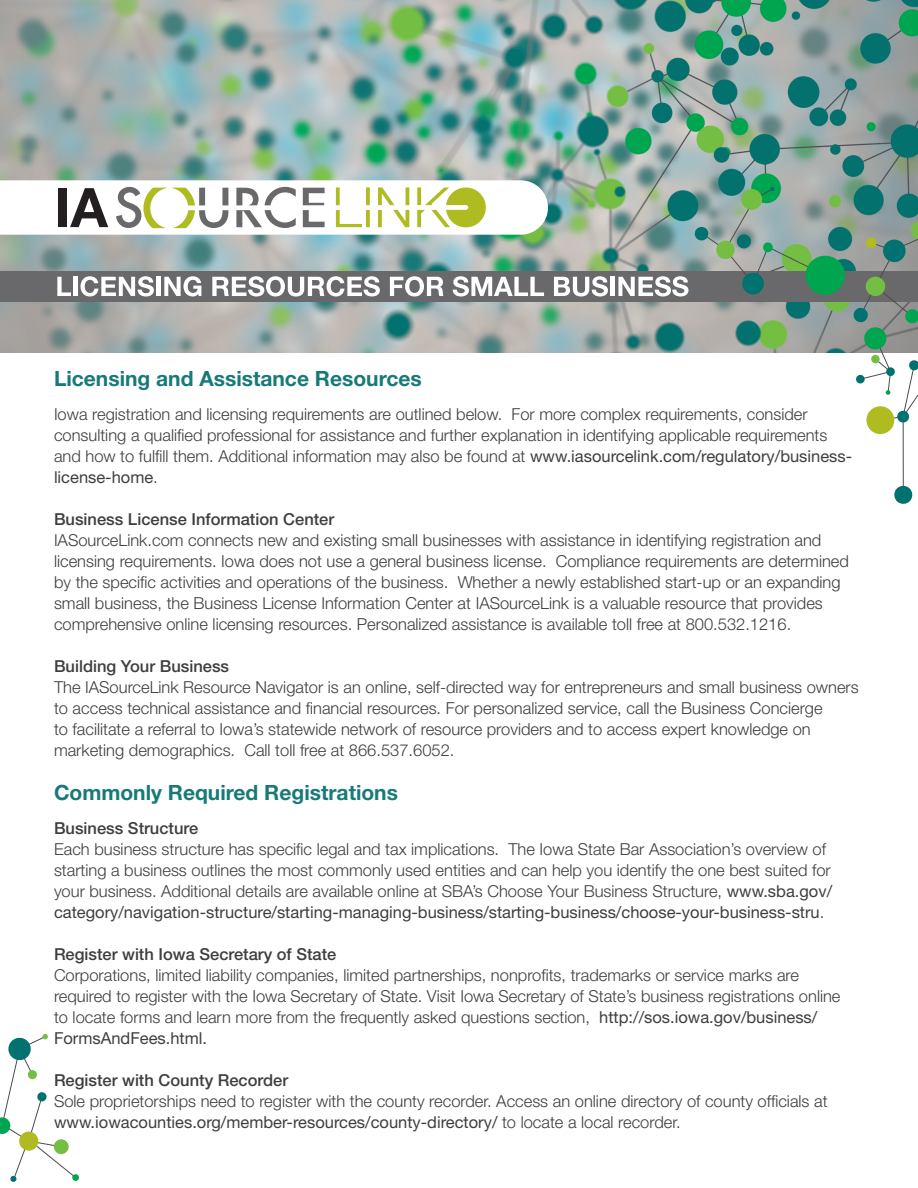
<style>
.page{position:relative;width:918px;height:1188px;background:#fff}
.page>*{position:absolute;margin:0;border:0;box-sizing:border-box;transform-origin:0 0}
.BodyText{font:700 21px "Helvetica Neue";color:#177a79}
.BodyText-2{font:300 16.5px/21px "Helvetica Neue";color:#3e3e3f}
.BodyText-3{font:500 16.5px "Helvetica Neue";color:#3e3e3f}
.s1{font-weight:400}
</style>
<div class="page">
<img style="left:0;top:0;width:918px;height:352px">
<div style="left:0;top:272px;width:918px;height:30px;background:#69696c"></div>
<svg style="left:853px;top:235px;width:65px;height:89px"></svg>
<div style="left:864px;top:327px;width:22px;height:23px;background:#00a54f;border-radius:50%"></div>
<svg style="left:855px;top:340px;width:63px;height:164px"></svg>
<div style="left:886px;top:367px;width:9px;height:9px;background:#01726f;border-radius:50%"></div>
<svg style="left:0;top:180px;width:548px;height:55px"></svg>
<svg style="left:57px;top:277px;width:14px;height:19px"></svg>
<div style="left:73px;top:277px;width:5px;height:19px;background:#fff"></div>
<svg style="left:81px;top:276px;width:73px;height:20px"></svg>
<div style="left:156px;top:277px;width:5px;height:19px;background:#fff"></div>
<svg style="left:164px;top:276px;width:37px;height:20px"></svg>
<svg style="left:212px;top:276px;width:168px;height:20px"></svg>
<svg style="left:390px;top:276px;width:54px;height:20px"></svg>
<svg style="left:453px;top:276px;width:91px;height:20px"></svg>
<svg style="left:554px;top:276px;width:54px;height:20px"></svg>
<div style="left:610px;top:277px;width:5px;height:19px;background:#fff"></div>
<svg style="left:618px;top:276px;width:70px;height:20px"></svg>
<svg style="left:694px;top:187px;width:153px;height:108px;background:#779d8b"></svg>
<div style="left:72px;top:1174px;width:7px;height:7px;background:#00a54f;border-radius:3px"></div>
<svg style="left:10px;top:1176px;width:7px;height:6px"></svg>
<svg style="left:0;top:1034px;width:77px;height:146px"></svg>
<p class="BodyText" style="left:54px;top:365px;width:369px">Licensing and Assistance Resources</p>
<p class="BodyText-2" style="left:54px;top:404px;width:800px">Iowa registration and licensing requirements are outlined below. For more complex requirements, consider consulting a qualified professional for assistance and further explanation in identifying applicable requirements and how to fulfill them. Additional information may also be found at <span class="s1">www.iasourcelink.com/regulatory/business&shy;license-home</span>.</p>
<p class="BodyText-3" style="left:54px;top:510px;width:282px">Business License Information Center</p>
<p class="BodyText-2" style="left:54px;top:530px;width:796px">IASourceLink.com connects new and existing small businesses with assistance in identifying registration and licensing requirements. Iowa does not use a general business license. Compliance requirements are determined by the specific activities and operations of the business. Whether a newly established start-up or an expanding small business, the Business License Information Center at IASourceLink is a valuable resource that provides comprehensive online licensing resources. Personalized assistance is available toll free at 800.532.1216.</p>
<p class="BodyText-3" style="left:54px;top:657px;width:177px">Building Your Business</p>
<p class="BodyText-2" style="left:54px;top:677px;width:806px">The IASourceLink Resource Navigator is an online, self-directed way for entrepreneurs and small business owners to access technical assistance and financial resources. For personalized service, call the Business Concierge<br>to facilitate a referral to Iowa’s statewide network of resource providers and to access expert knowledge on marketing demographics. Call toll free at 866.537.6052.</p>
<p class="BodyText" style="left:54px;top:779px;width:346px">Commonly Required Registrations</p>
<p class="BodyText-3" style="left:54px;top:819px;width:146px">Business Structure</p>
<p class="BodyText-2" style="left:54px;top:839px;width:780px">Each business structure has specific legal and tax implications. The Iowa State Bar Association’s overview of starting a business outlines the most commonly used entities and can help you identify the one best suited for your business. Additional details are available online at SBA’s Choose Your Business Structure, <span class="s1">www.sba.gov/ category/navigation-structure/starting-managing-business/starting-business/choose-your-business-stru</span>.</p>
<p class="BodyText-3" style="left:54px;top:945px;width:284px">Register with Iowa Secretary of State</p>
<p class="BodyText-2" style="left:54px;top:965px;width:788px">Corporations, limited liability companies, limited partnerships, nonprofits, trademarks or service marks are required to register with the Iowa Secretary of State. Visit Iowa Secretary of State’s business registrations online to locate forms and learn more from the frequently asked questions section, <span class="s1">http://sos.iowa.gov/business/ FormsAndFees.html.</span></p>
<p class="BodyText-3" style="left:54px;top:1071px;width:236px">Register with County Recorder</p>
<p class="BodyText-2" style="left:54px;top:1091px;width:775px">Sole proprietorships need to register with the county recorder. Access an online directory of county officials at <span class="s1">www.iowacounties.org/member-resources/county-directory/</span> to locate a local recorder.</p>
</div>
